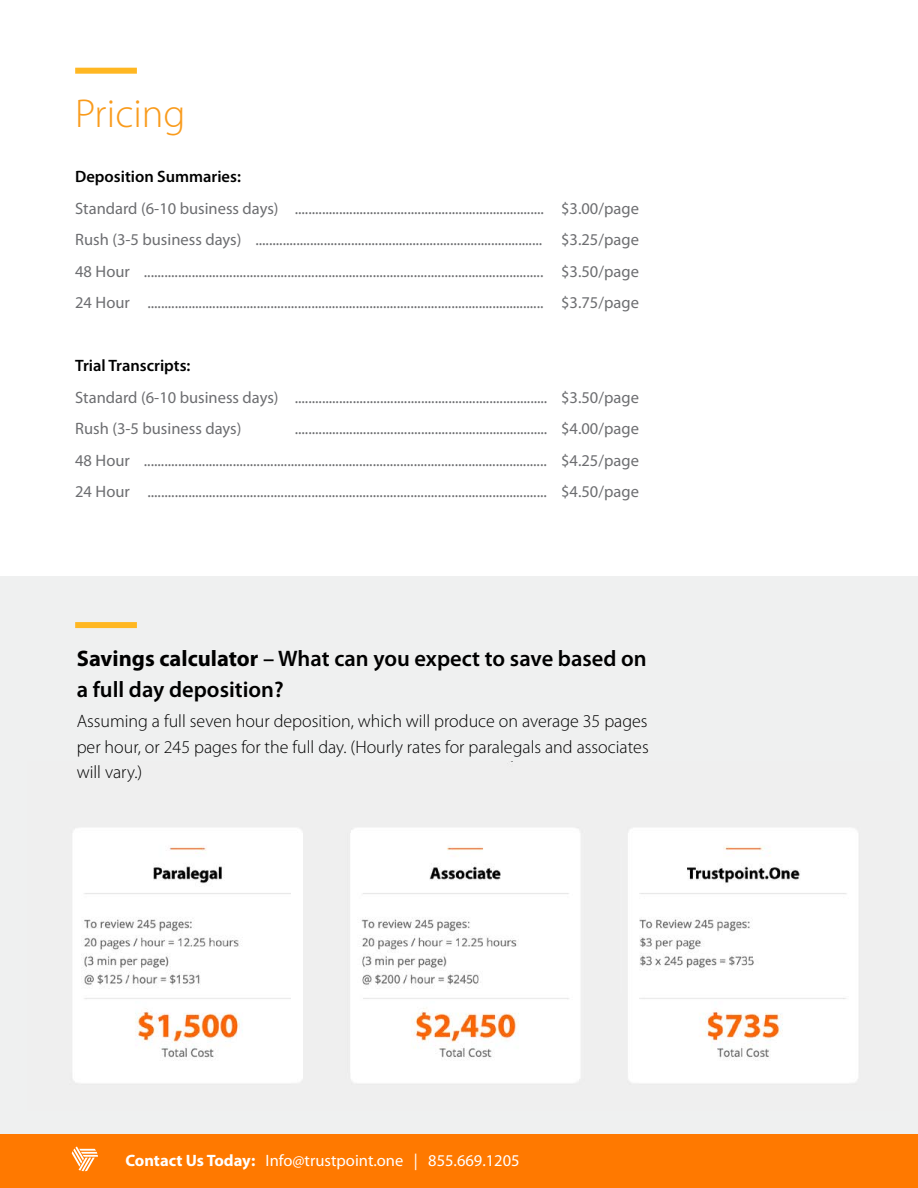
<style>
.page{position:relative;width:918px;height:1188px;background:#fff}
.page>*{position:absolute;margin:0;border:0;box-sizing:border-box;transform-origin:0 0}
.t1{font:300 40.5px "Myriad Pro";color:#f99b1c}
.t2{font:600 22.5px/31.5px "Myriad Pro";color:#000}
.t3{font:300 18px/25.5px "Myriad Pro";color:#000;text-align:justify}
.t4{font:16.5px/31.5px "Myriad Pro";color:#6d6e71;text-align:justify}
.t5{font:16.5px "Myriad Pro";color:#fff}
.t6{font:600 16.5px "Myriad Pro";color:#000101}
.s1{font-weight:700}
</style>
<div class="page">
<div style="left:75px;top:68px;width:62px;height:6px;background:#ffb722"></div>
<div style="left:0;top:576px;width:918px;height:612px;background:#eff0f0"></div>
<img style="left:73px;top:761px;width:785px;height:322px">
<div style="left:0;top:1134px;width:918px;height:54px;background:#ff7900"></div>
<div style="left:75px;top:622px;width:62px;height:6px;background:#ffb722"></div>
<svg style="left:72px;top:1146px;width:26px;height:25px"></svg>
<hr style="left:620px;top:848px;width:2px;height:146px;background:#f1f1f2">
<h1 class="t1" style="left:75px;top:91px;width:112px">Pricing</h1>
<p class="t6" style="left:75px;top:166px;width:167px">Deposition Summaries:</p>
<p class="t4" style="left:75px;top:192px;width:565px">Standard (6-10 business days) ......................................................................... $3.00/page Rush (3-5 business days) .................................................................................... $3.25/page 48 Hour ..................................................................................................................... $3.50/page 24 Hour .................................................................................................................... $3.75/page</p>
<p class="t6" style="left:75px;top:355px;width:117px">Trial Transcripts:</p>
<p class="t4" style="left:75px;top:381px;width:565px">Standard (6-10 business days) .......................................................................... $3.50/page<br>Rush (3-5 business days)</p>
<p class="t4" style="left:75px;top:413px;width:565px;text-indent:219px">.......................................................................... $4.00/page 48 Hour ...................................................................................................................... $4.25/page 24 Hour ..................................................................................................................... $4.50/page</p>
<h2 class="t2" style="left:77px;top:642px;width:572px"><span class="s1">Savings calculator</span> – What can you expect to save based on a full day deposition?</h2>
<p class="t3" style="left:77px;top:709px;width:574px">Assuming a full seven hour deposition, which will produce on average 35 pages per hour, or 245 pages for the full day. (Hourly rates for paralegals and associates will vary.)</p>
<p class="t5" style="left:125px;top:1150px;width:396px"><span class="s1">Contact Us Today:</span> Info@trustpoint.one | 855.669.1205</p>
</div>
